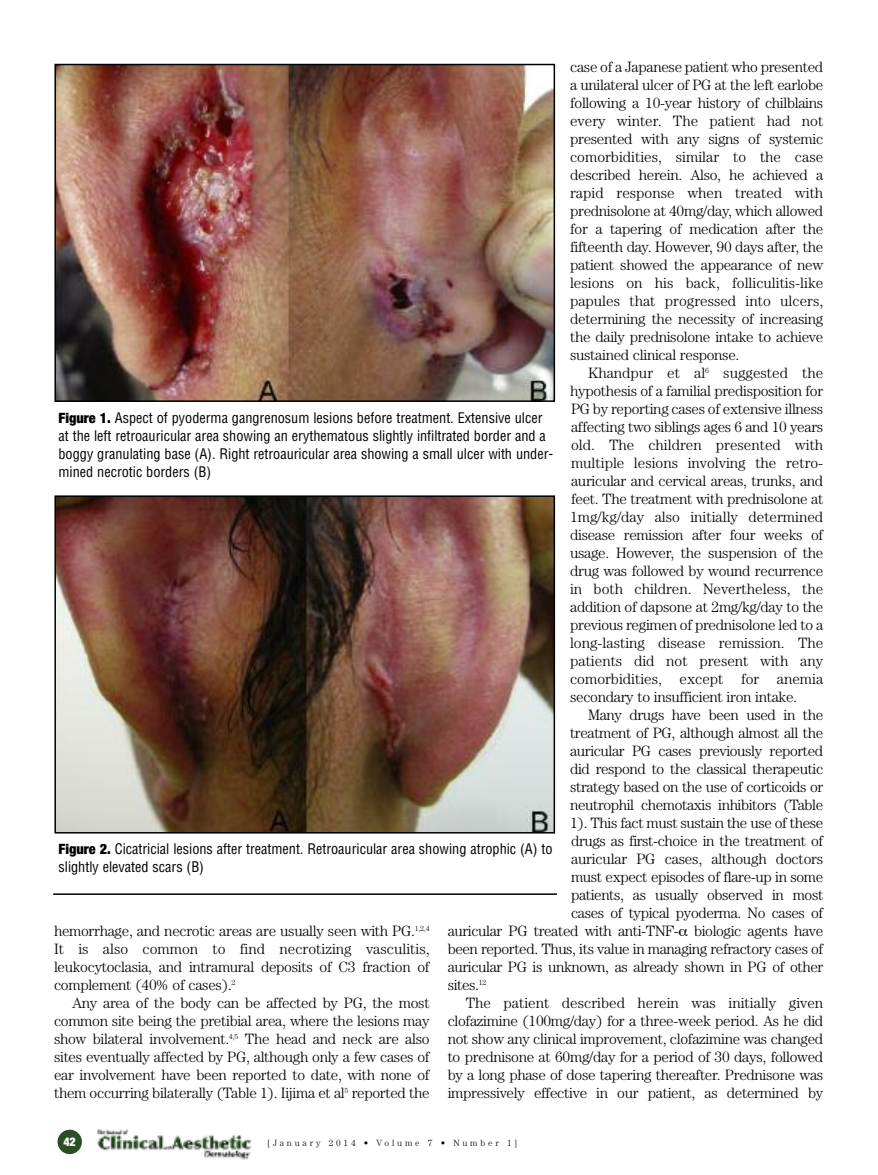
<style>
.page{position:relative;width:878px;height:1175px;background:#fff}
.page>*{position:absolute;margin:0;border:0;box-sizing:border-box;transform-origin:0 0}
.t1{font:300 15px/18px "Century Std";letter-spacing:-.02em;color:#000;text-align:justify}
.t2{font:300 15px "Century Std";color:#000}
.t3{font:condensed 14.25px/18px "Helvetica";color:#000}
.t4{font:900 condensed 12px "Helvetica Neue LT Std";color:#fff}
.t5{font:300 9px "Century Std";letter-spacing:.31em;color:#000}
.s1{font-family:"Helvetica Neue LT Std";font-weight:900}
</style>
<div class="page">
<div style="left:58px;top:1129px;width:24px;height:25px;background:#2a4e26;border-radius:50%"></div>
<img style="left:97px;top:1129px;width:154px;height:30px">
<img style="left:57px;top:67px;width:495px;height:332px">
<div style="left:54px;top:64px;width:501px;height:338px;border:2px solid #000"></div>
<img style="left:57px;top:498px;width:495px;height:332px">
<div style="left:54px;top:495px;width:501px;height:338px;border:2px solid #000"></div>
<hr style="left:53px;top:893px;width:504px;height:2px;background:#000">
<p class="t1" style="left:570px;top:59px;width:255px">case of a Japanese patient who presented a unilateral ulcer of PG at the left earlobe following a 10-year history of chilblains every winter. The patient had not presented with any signs of systemic comorbidities, similar to the case described herein. Also, he achieved a rapid response when treated with prednisolone at 40mg/day, which allowed for a tapering of medication after the fifteenth day. However, 90 days after, the patient showed the appearance of new lesions on his back, folliculitis-like papules that progressed into ulcers, determining the necessity of increasing the daily prednisolone intake to achieve sustained clinical response.</p>
<p class="t1" style="left:570px;top:365px;width:255px;text-indent:18px">Khandpur et al<sup>6</sup> suggested the hypothesis of a familial predisposition for PG by reporting cases of extensive illness affecting two siblings ages 6 and 10 years old. The children presented with multiple lesions involving the retro&shy;auricular and cervical areas, trunks, and feet. The treatment with prednisolone at 1mg/kg/day also initially determined disease remission after four weeks of usage. However, the suspension of the drug was followed by wound recurrence in both children. Nevertheless, the addition of dapsone at 2mg/kg/day to the previous regimen of prednisolone led to a long-lasting disease remission. The patients did not present with any comorbidities, except for anemia secondary to insufficient iron intake.</p>
<p class="t1" style="left:588px;top:707px;width:237px">Many drugs have been used in the</p>
<p class="t1" style="left:570px;top:725px;width:255px">treatment of PG, although almost all the</p>
<p class="t1" style="left:570px;top:743px;width:255px">auricular PG cases previously reported</p>
<p class="t1" style="left:570px;top:761px;width:255px">did respond to the classical therapeutic</p>
<p class="t1" style="left:570px;top:779px;width:255px">strategy based on the use of corticoids or</p>
<p class="t1" style="left:570px;top:797px;width:255px">neutrophil chemotaxis inhibitors (Table</p>
<p class="t1" style="left:570px;top:815px;width:255px">1). This fact must sustain the use of these</p>
<p class="t1" style="left:571px;top:833px;width:254px">drugs as first-choice in the treatment of</p>
<p class="t1" style="left:571px;top:851px;width:254px">auricular PG cases, although doctors</p>
<p class="t1" style="left:571px;top:869px;width:254px">must expect episodes of flare-up in some</p>
<p class="t1" style="left:571px;top:887px;width:254px">patients, as usually observed in most</p>
<p class="t1" style="left:571px;top:905px;width:254px">cases of typical pyoderma. No cases of</p>
<p class="t1" style="left:447px;top:923px;width:377px">auricular PG treated with anti-TNF- biologic agents have</p>
<p class="t1" style="left:447px;top:941px;width:377px">been reported. Thus, its value in managing refractory cases of</p>
<p class="t1" style="left:447px;top:959px;width:377px">auricular PG is unknown, as already shown in PG of other</p>
<p class="t1" style="left:447px;top:977px;width:40px">sites.<sup>12</sup></p>
<p class="t2" style="left:465px;top:998px;width:359px">The patient described herein was initially given</p>
<p class="t1" style="left:447px;top:1013px;width:377px">clofazimine (100mg/day) for a three-week period. As he did</p>
<p class="t1" style="left:447px;top:1031px;width:377px">not show any clinical improvement, clofazimine was changed</p>
<p class="t1" style="left:447px;top:1049px;width:377px">to prednisone at 60mg/day for a period of 30 days, followed</p>
<p class="t1" style="left:447px;top:1067px;width:377px">by a long phase of dose tapering thereafter. Prednisone was</p>
<p class="t1" style="left:447px;top:1085px;width:377px">impressively effective in our patient, as determined by</p>
<p class="t3" style="left:58px;top:409px;width:496px"><span class="s1">Figure 1.</span> Aspect of pyoderma gangrenosum lesions before treatment. Extensive ulcer at the left retroauricular area showing an erythematous slightly infiltrated border and a boggy granulating base (A). Right retroauricular area showing a small ulcer with under&shy;mined necrotic borders (B)</p>
<p class="t3" style="left:58px;top:840px;width:495px"><span class="s1">Figure 2.</span> Cicatricial lesions after treatment. Retroauricular area showing atrophic (A) to slightly elevated scars (B)</p>
<p class="t1" style="left:54px;top:923px;width:377px">hemorrhage, and necrotic areas are usually seen with PG.<sup>1,2,4<br></sup>It is also common to find necrotizing vasculitis, leukocytoclasia, and intramural deposits of C3 fraction of complement (40% of cases).<sup>2</sup></p>
<p class="t1" style="left:54px;top:995px;width:377px;text-indent:18px">Any area of the body can be affected by PG, the most common site being the pretibial area, where the lesions may show bilateral involvement.<sup>4,5</sup> The head and neck are also sites eventually affected by PG, although only a few cases of ear involvement have been reported to date, with none of them occurring bilaterally (Table 1). Iijima et al<sup>5</sup> reported the</p>
<p class="t4" style="left:64px;top:1137px;width:14px">42</p>
<p class="t5" style="left:267px;top:1139px;width:251px">[January 2014 • Volume 7 • Number 1]</p>
</div>
